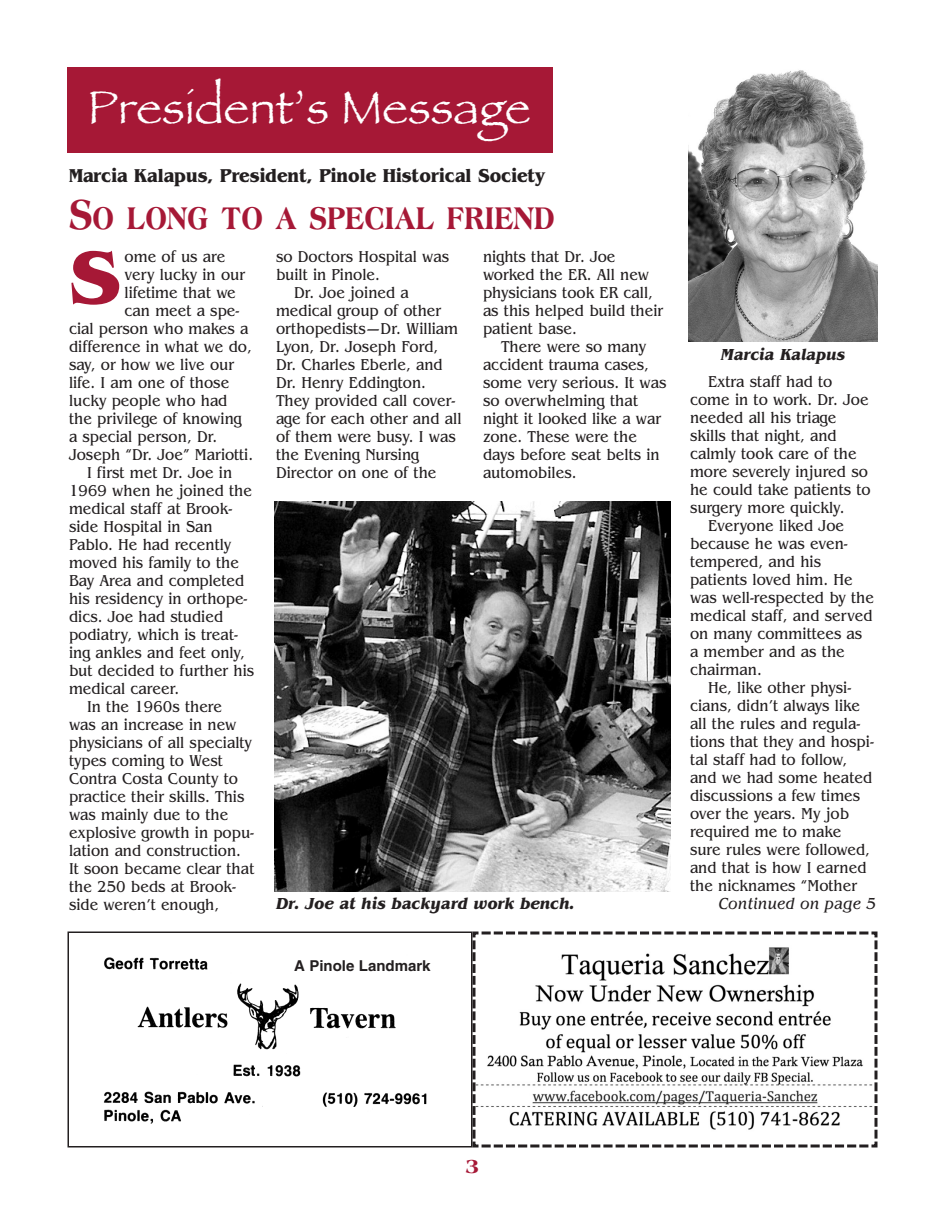
<style>
.page{position:relative;width:945px;height:1215px;background:#fff}
.page>*{position:absolute;margin:0;border:0;box-sizing:border-box;transform-origin:0 0}
.t1{font:700 78px "Benguiat";color:#a61836}
.t2{font:48px "Papyrus";color:#fff}
.t3{font:800 33.6px "Americana";color:#a61836;scale:.77 1}
.t4{font:800 21px "Americana";color:#a61836}
.t5{font:700 19.5px "Benguiat";color:#231f20;scale:.9 1}
.t6{font:16.5px/18px "Benguiat";color:#231f20;scale:.9 1}
.t7{font:italic 700 16.5px "Benguiat";color:#231f20;scale:.9 1}
.t8{font:italic 16.5px "Benguiat";color:#231f20;scale:.9 1}
.t9{font:700 15px "Helvetica";color:#231f20}
.s1{font-size:44.85px}
</style>
<div class="page">
<div style="left:68px;top:932px;width:404px;height:216px;border:2px solid #231f20"></div>
<img style="left:103px;top:957px;width:324px;height:167px">
<div style="left:292px;top:958px;width:143px;height:20px;background:#fff"></div>
<div style="left:68px;top:68px;width:486px;height:85px;background:#a61836"></div>
<img style="left:688px;top:70px;width:190px;height:272px">
<svg style="left:471px;top:931px;width:407px;height:217px"></svg>
<img style="left:274px;top:501px;width:396px;height:391px">
<h2 class="t2" style="left:87px;top:78px;width:445px">President’s Message</h2>
<p class="t5" style="left:69px;top:168px;width:531px">Marcia Kalapus, President, Pinole Historical Society</p>
<h3 class="t3" style="left:69px;top:205px;width:632px"><span class="s1">S</span>O LONG TO A SPECIAL FRIEND</h3>
<p class="t6" style="left:125px;top:249px;width:114px">ome of us are</p>
<p class="t6" style="left:125px;top:267px;width:135px">very lucky in our</p>
<p class="t6" style="left:125px;top:285px;width:125px">lifetime that we</p>
<p class="t6" style="left:125px;top:303px;width:129px">can meet a spe-</p>
<p class="t6" style="left:69px;top:321px;width:201px">cial person who makes a</p>
<p class="t6" style="left:69px;top:339px;width:205px">difference in what we do,</p>
<p class="t6" style="left:69px;top:357px;width:185px">say, or how we live our</p>
<p class="t6" style="left:69px;top:375px;width:180px">life. I am one of those</p>
<p class="t6" style="left:69px;top:393px;width:178px">lucky people who had</p>
<p class="t6" style="left:69px;top:411px;width:194px">the privilege of knowing</p>
<p class="t6" style="left:69px;top:429px;width:166px">a special person, Dr.</p>
<p class="t6" style="left:69px;top:447px;width:206px">Joseph “Dr. Joe” Mariotti.</p>
<p class="t6" style="left:87px;top:465px;width:163px">I first met Dr. Joe in</p>
<p class="t6" style="left:69px;top:483px;width:205px">1969 when he joined the</p>
<p class="t6" style="left:69px;top:501px;width:183px">medical staff at Brook-</p>
<p class="t6" style="left:69px;top:519px;width:161px">side Hospital in San</p>
<p class="t6" style="left:69px;top:537px;width:182px">Pablo. He had recently</p>
<p class="t6" style="left:69px;top:555px;width:190px">moved his family to the</p>
<p class="t6" style="left:69px;top:573px;width:196px">Bay Area and completed</p>
<p class="t6" style="left:69px;top:591px;width:200px">his residency in orthope-</p>
<p class="t6" style="left:69px;top:609px;width:173px">dics. Joe had studied</p>
<p class="t6" style="left:69px;top:627px;width:189px">podiatry, which is treat-</p>
<p class="t6" style="left:69px;top:645px;width:197px">ing ankles and feet only,</p>
<p class="t6" style="left:69px;top:663px;width:207px">but decided to further his</p>
<p class="t6" style="left:69px;top:681px;width:124px">medical career.</p>
<p class="t6" style="left:87px;top:699px;width:152px">In the 1960s there</p>
<p class="t6" style="left:69px;top:717px;width:188px">was an increase in new</p>
<p class="t6" style="left:69px;top:735px;width:205px">physicians of all specialty</p>
<p class="t6" style="left:69px;top:753px;width:173px">types coming to West</p>
<p class="t6" style="left:69px;top:771px;width:189px">Contra Costa County to</p>
<p class="t6" style="left:69px;top:789px;width:197px">practice their skills. This</p>
<p class="t6" style="left:69px;top:807px;width:178px">was mainly due to the</p>
<p class="t6" style="left:69px;top:825px;width:207px">explosive growth in popu-</p>
<p class="t6" style="left:69px;top:843px;width:193px">lation and construction.</p>
<p class="t6" style="left:69px;top:861px;width:208px">It soon became clear that</p>
<p class="t6" style="left:69px;top:879px;width:187px">the 250 beds at Brook-</p>
<p class="t6" style="left:69px;top:897px;width:168px">side weren’t enough,</p>
<h1 class="t1" style="left:69px;top:249px;width:53px">S</h1>
<p class="t6" style="left:276px;top:249px;width:194px">so Doctors Hospital was</p>
<p class="t6" style="left:483px;top:249px;width:202px">nights that Dr. Joe worked the ER. All new physicians took ER call, as this helped build their patient base.</p>
<p class="t6" style="left:483px;top:339px;width:205px;text-indent:18px">There were so many accident trauma cases, some very serious. It was so overwhelming that night it looked like a war zone. These were the days before seat belts in automobiles.</p>
<p class="t6" style="left:276px;top:267px;width:117px">built in Pinole.</p>
<p class="t6" style="left:294px;top:285px;width:129px">Dr. Joe joined a</p>
<p class="t6" style="left:276px;top:303px;width:185px">medical group of other</p>
<p class="t6" style="left:276px;top:321px;width:204px">orthopedists—Dr. William</p>
<p class="t6" style="left:276px;top:339px;width:182px">Lyon, Dr. Joseph Ford,</p>
<p class="t6" style="left:276px;top:357px;width:187px">Dr. Charles Eberle, and</p>
<p class="t6" style="left:276px;top:375px;width:168px">Dr. Henry Eddington.</p>
<p class="t6" style="left:276px;top:393px;width:201px">They provided call cover-</p>
<p class="t6" style="left:276px;top:411px;width:208px">age for each other and all</p>
<p class="t6" style="left:276px;top:429px;width:201px">of them were busy. I was</p>
<p class="t6" style="left:276px;top:447px;width:161px">the Evening Nursing</p>
<p class="t6" style="left:276px;top:465px;width:180px">Director on one of the</p>
<p class="t7" style="left:276px;top:898px;width:334px">Dr. Joe at his backyard work bench.</p>
<p class="t9" style="left:294px;top:960px;width:138px">A Pinole Landmark</p>
<p class="t7" style="left:721px;top:348px;width:140px">Marcia Kalapus</p>
<p class="t6" style="left:708px;top:374px;width:140px">Extra staff had to</p>
<p class="t6" style="left:690px;top:392px;width:200px">come in to work. Dr. Joe</p>
<p class="t6" style="left:690px;top:410px;width:164px">needed all his triage</p>
<p class="t6" style="left:690px;top:428px;width:165px">skills that night, and</p>
<p class="t6" style="left:690px;top:446px;width:187px">calmly took care of the</p>
<p class="t6" style="left:690px;top:464px;width:199px">more severely injured so</p>
<p class="t6" style="left:690px;top:482px;width:202px">he could take patients to</p>
<p class="t6" style="left:690px;top:500px;width:173px">surgery more quickly.</p>
<p class="t6" style="left:708px;top:518px;width:153px">Everyone liked Joe</p>
<p class="t6" style="left:690px;top:536px;width:177px">because he was even-</p>
<p class="t6" style="left:690px;top:554px;width:147px">tempered, and his</p>
<p class="t6" style="left:690px;top:572px;width:182px">patients loved him. He</p>
<p class="t6" style="left:690px;top:590px;width:206px">was well-respected by the</p>
<p class="t6" style="left:690px;top:608px;width:204px">medical staff, and served</p>
<p class="t6" style="left:690px;top:626px;width:193px">on many committees as</p>
<p class="t6" style="left:690px;top:644px;width:174px">a member and as the</p>
<p class="t6" style="left:690px;top:662px;width:81px">chairman.</p>
<p class="t6" style="left:708px;top:680px;width:161px">He, like other physi-</p>
<p class="t6" style="left:690px;top:698px;width:190px">cians, didn’t always like</p>
<p class="t6" style="left:690px;top:716px;width:191px">all the rules and regula-</p>
<p class="t6" style="left:690px;top:734px;width:206px">tions that they and hospi-</p>
<p class="t6" style="left:690px;top:752px;width:176px">tal staff had to follow,</p>
<p class="t6" style="left:690px;top:770px;width:204px">and we had some heated</p>
<p class="t6" style="left:690px;top:788px;width:191px">discussions a few times</p>
<p class="t6" style="left:690px;top:806px;width:178px">over the years. My job</p>
<p class="t6" style="left:690px;top:824px;width:170px">required me to make</p>
<p class="t6" style="left:690px;top:842px;width:202px">sure rules were followed,</p>
<p class="t6" style="left:690px;top:860px;width:198px">and that is how I earned</p>
<p class="t6" style="left:690px;top:878px;width:187px">the nicknames “Mother</p>
<p class="t8" style="left:718px;top:898px;width:177px">Continued on page 5</p>
<p class="t4" style="left:465px;top:1158px;width:16px">3</p>
</div>
